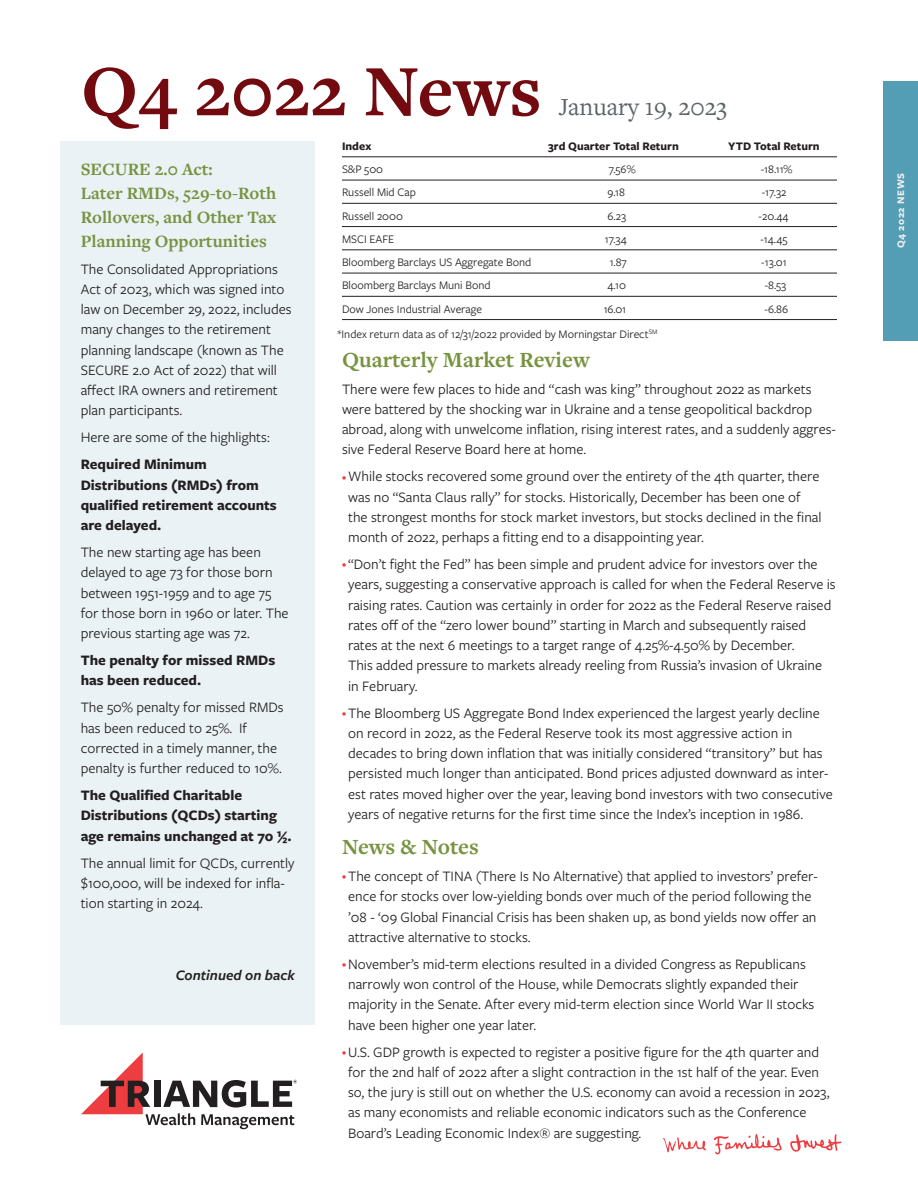
<style>
.page{position:relative;width:918px;height:1188px;background:#fff}
.page>*{position:absolute;margin:0;border:0;box-sizing:border-box;transform-origin:0 0}
.t1{font:700 75px "Freight Text Pro";color:#730a10}
.t2{font:25.5px "Freight Text Pro";color:#5e6367}
.Subhead{font:700 22.5px "Freight Text Pro";color:#789340}
.Subhead_Small{font:700 18px/24px "Freight Text Pro";color:#789340}
.Body{font:15px/20.2px "Freight Sans Pro";color:#231f20}
.Body-2{font:700 15px/20.2px "Freight Sans Pro";color:#231f20}
.Body-3{font:italic 600 15px "Freight Sans Pro";color:#231f20}
.Disclosure{font:12px "Freight Sans Pro";color:#231f20}
.t3{font:700 12px "Freight Sans Pro";color:#231f20}
.t4{font:700 10.5px "Freight Sans Pro";letter-spacing:.05em;color:#eeeeef}
.s1{font-family:"Freight Text Pro";font-size:9px;color:#ee3d41}
</style>
<div class="page">
<svg style="left:81px;top:1053px;width:216px;height:76px"></svg>
<hr style="left:342px;top:157px;width:495px;height:1px;background:#231f20">
<hr style="left:342px;top:180px;width:495px;height:1px;background:#231f20">
<hr style="left:342px;top:203px;width:495px;height:1px;background:#231f20">
<hr style="left:342px;top:226px;width:495px;height:1px;background:#231f20">
<hr style="left:342px;top:250px;width:495px;height:1px;background:#231f20">
<hr style="left:342px;top:273px;width:495px;height:1px;background:#231f20">
<hr style="left:342px;top:296px;width:495px;height:1px;background:#231f20">
<hr style="left:342px;top:319px;width:495px;height:1px;background:#231f20">
<div style="left:60px;top:142px;width:255px;height:883px;background:#eaf2f6"></div>
<div style="left:883px;top:81px;width:35px;height:259px;background:#539db5"></div>
<svg style="left:790px;top:1134px;width:52px;height:18px"></svg>
<svg style="left:663px;top:1137px;width:43px;height:15px"></svg>
<svg style="left:714px;top:1134px;width:68px;height:21px"></svg>
<p class="t1" style="left:81px;top:41px;width:462px">Q4 2022 News</p>
<p class="t2" style="left:559px;top:90px;width:170px">January 19, 2023</p>
<p class="Subhead_Small" style="left:81px;top:156px;width:197px">SECURE 2.0 Act:<br>Later RMDs, 529-to-Roth<br>Rollovers, and Other Tax<br>Planning Opportunities</p>
<p class="Body" style="left:81px;top:258px;width:212px">The Consolidated Appropriations<br>Act of 2023, which was signed into law on December 29, 2022, includes many changes to the retirement planning landscape (known as The<br>SECURE 2.0 Act of 2022) that will affect IRA owners and retirement plan participants.</p>
<p class="Body" style="left:81px;top:427px;width:191px">Here are some of the highlights:</p>
<p class="Body-2" style="left:81px;top:454px;width:198px">Required Minimum<br>Distributions (RMDs) from qualified retirement accounts are delayed.</p>
<p class="Body" style="left:81px;top:541px;width:209px">The new starting age has been delayed to age 73 for those born between 1951-1959 and to age 75 for those born in 1960 or later. The previous starting age was 72.</p>
<p class="Body-2" style="left:81px;top:649px;width:196px">The penalty for missed RMDs has been reduced.</p>
<p class="Body" style="left:81px;top:697px;width:204px">The 50% penalty for missed RMDs has been reduced to 25%. If corrected in a timely manner, the penalty is further reduced to 10%.</p>
<p class="Body-2" style="left:81px;top:784px;width:213px">The Qualified Charitable<br>Distributions (QCDs) starting age remains unchanged at 70 ½.</p>
<p class="Body" style="left:81px;top:852px;width:215px">The annual limit for QCDs, currently $100,000, will be indexed for infla&shy;tion starting in 2024.</p>
<p class="Body-3" style="left:176px;top:965px;width:121px">Continued on back</p>
<p class="t3" style="left:342px;top:138px;width:31px">Index</p>
<p class="t3" style="left:548px;top:138px;width:132px">3rd Quarter Total Return</p>
<p class="t3" style="left:728px;top:138px;width:93px">YTD Total Return</p>
<p class="Disclosure" style="left:342px;top:161px;width:43px">S&amp;P 500</p>
<p class="Disclosure" style="left:609px;top:161px;width:28px">7.56%</p>
<p class="Disclosure" style="left:761px;top:161px;width:33px">-18.11%</p>
<p class="Disclosure" style="left:342px;top:184px;width:76px">Russell Mid Cap</p>
<p class="Disclosure" style="left:608px;top:184px;width:19px">9.18</p>
<p class="Disclosure" style="left:762px;top:184px;width:26px">-17.32</p>
<p class="Disclosure" style="left:342px;top:208px;width:63px">Russell 2000</p>
<p class="Disclosure" style="left:608px;top:208px;width:20px">6.23</p>
<p class="Disclosure" style="left:759px;top:208px;width:31px">-20.44</p>
<p class="Disclosure" style="left:342px;top:231px;width:54px">MSCI EAFE</p>
<p class="Disclosure" style="left:605px;top:231px;width:23px">17.34</p>
<p class="Disclosure" style="left:761px;top:231px;width:28px">-14.45</p>
<p class="Disclosure" style="left:342px;top:254px;width:191px">Bloomberg Barclays US Aggregate Bond</p>
<p class="Disclosure" style="left:610px;top:254px;width:19px">1.87</p>
<p class="Disclosure" style="left:761px;top:254px;width:27px">-13.01</p>
<p class="Disclosure" style="left:342px;top:277px;width:150px">Bloomberg Barclays Muni Bond</p>
<p class="Disclosure" style="left:607px;top:277px;width:20px">4.10</p>
<p class="Disclosure" style="left:765px;top:277px;width:23px">-8.53</p>
<p class="Disclosure" style="left:342px;top:301px;width:142px">Dow Jones Industrial Average</p>
<p class="Disclosure" style="left:604px;top:301px;width:24px">16.01</p>
<p class="Disclosure" style="left:765px;top:301px;width:25px">-6.86</p>
<p class="Disclosure" style="left:338px;top:326px;width:321px">*Index return data as of 12/31/2022 provided by Morningstar Direct<sup>SM</sup></p>
<p class="Subhead" style="left:342px;top:344px;width:249px">Quarterly Market Review</p>
<p class="Body" style="left:342px;top:378px;width:496px">There were few places to hide and “cash was king” throughout 2022 as markets were battered by the shocking war in Ukraine and a tense geopolitical backdrop abroad, along with unwelcome inflation, rising interest rates, and a suddenly aggres&shy;sive Federal Reserve Board here at home.</p>
<p class="Body" style="left:348px;top:466px;width:475px;text-indent:-6px"><span class="s1">•</span> While stocks recovered some ground over the entirety of the 4th quarter, there was no “Santa Claus rally” for stocks. Historically, December has been one of the strongest months for stock market investors, but stocks declined in the final month of 2022, perhaps a fitting end to a disappointing year.</p>
<p class="Body" style="left:348px;top:554px;width:489px;text-indent:-6px"><span class="s1">•</span> “Don’t fight the Fed” has been simple and prudent advice for investors over the years, suggesting a conservative approach is called for when the Federal Reserve is raising rates. Caution was certainly in order for 2022 as the Federal Reserve raised rates off of the “zero lower bound” starting in March and subsequently raised rates at the next 6 meetings to a target range of 4.25%-4.50% by December.<br>This added pressure to markets already reeling from Russia’s invasion of Ukraine in February.</p>
<p class="Body" style="left:348px;top:702px;width:486px;text-indent:-6px"><span class="s1">•</span> The Bloomberg US Aggregate Bond Index experienced the largest yearly decline on record in 2022, as the Federal Reserve took its most aggressive action in decades to bring down inflation that was initially considered “transitory” but has persisted much longer than anticipated. Bond prices adjusted downward as inter&shy;est rates moved higher over the year, leaving bond investors with two consecutive years of negative returns for the first time since the Index’s inception in 1986.</p>
<p class="Subhead" style="left:342px;top:832px;width:138px">News &amp; Notes</p>
<p class="Body" style="left:348px;top:866px;width:471px;text-indent:-6px"><span class="s1">•</span> The concept of TINA (There Is No Alternative) that applied to investors’ prefer&shy;ence for stocks over low-yielding bonds over much of the period following the ’08 - ‘09 Global Financial Crisis has been shaken up, as bond yields now offer an attractive alternative to stocks.</p>
<p class="Body" style="left:348px;top:953px;width:468px;text-indent:-6px"><span class="s1">•</span> November’s mid-term elections resulted in a divided Congress as Republicans narrowly won control of the House, while Democrats slightly expanded their majority in the Senate. After every mid-term election since World War II stocks have been higher one year later.</p>
<p class="Body" style="left:348px;top:1041px;width:483px;text-indent:-6px"><span class="s1">•</span> U.S. GDP growth is expected to register a positive figure for the 4th quarter and for the 2nd half of 2022 after a slight contraction in the 1st half of the year. Even so, the jury is still out on whether the U.S. economy can avoid a recession in 2023, as many economists and reliable economic indicators such as the Conference Board’s Leading Economic Index® are suggesting.</p>
<p class="t4" style="left:894px;top:248px;width:77px;rotate:-90deg">Q4 2022 NEWS</p>
</div>
